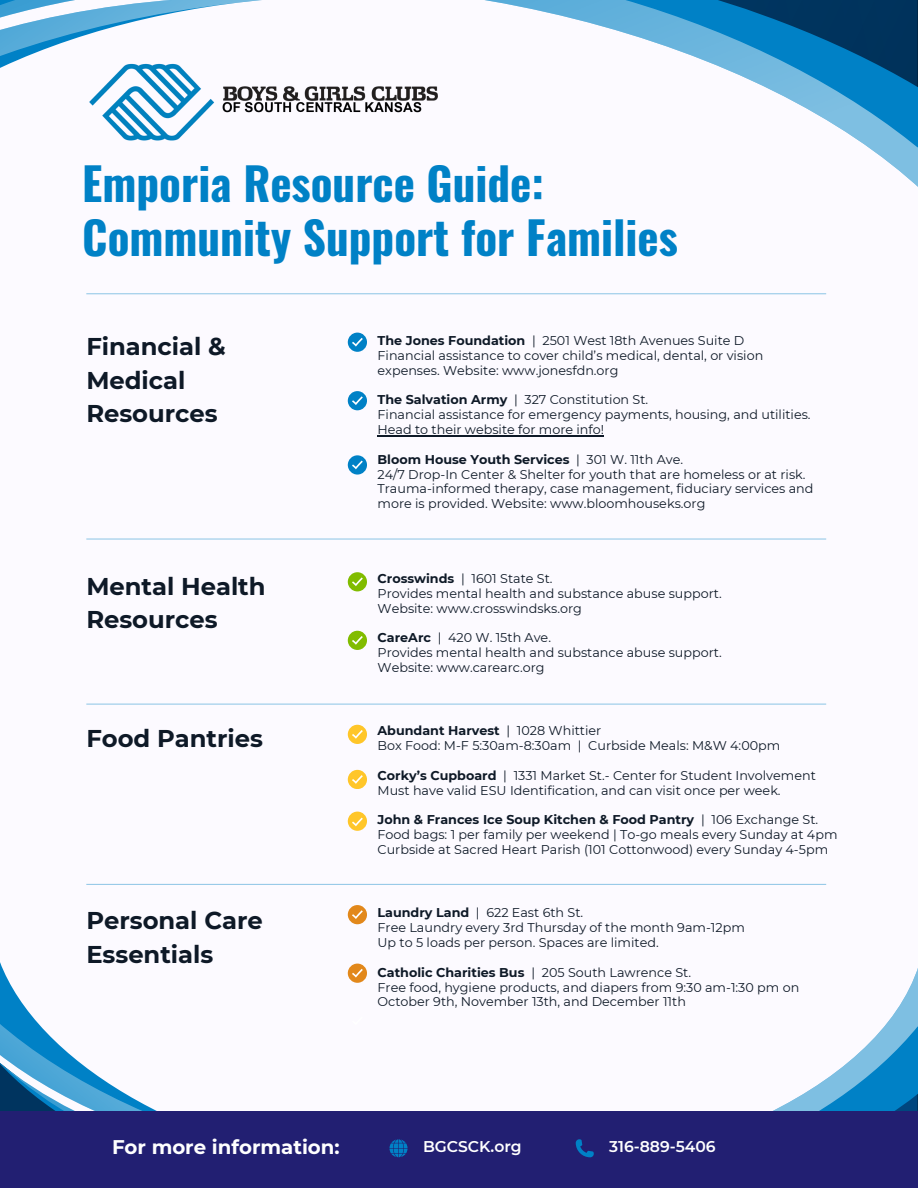
<style>
.page{position:relative;width:918px;height:1188px;background:#fcfaff}
.page>*{position:absolute;margin:0;border:0;box-sizing:border-box;transform-origin:0 0}
.t1{font:700 45.15px/54px "Oswald";color:#0081c6}
.t2{font:700 24.3px/33.8px "Montserrat";color:#0e1927}
.t3{font:700 19.8px "Montserrat";color:#fff}
.t4{font:600 15.6px "Montserrat";color:#fff}
.t5{font:12.75px/14.9px "Montserrat";color:#0e1927}
.t6{font:700 12.75px "Montserrat";color:#0e1927}
.s1{font-weight:700}
.s2{font-weight:400}
</style>
<div class="page">
<div style="left:348px;top:333px;width:19px;height:19px;background:#0081c6;border-radius:50%"></div>
<svg style="left:347px;top:966px;width:571px;height:145px"></svg>
<svg style="left:0;top:962px;width:36px;height:59px"></svg>
<svg style="left:0;top:1021px;width:157px;height:90px"></svg>
<div style="left:348px;top:905px;width:19px;height:19px;background:#e2881b;border-radius:50%"></div>
<div style="left:348px;top:572px;width:19px;height:19px;background:#81bc00;border-radius:50%"></div>
<div style="left:348px;top:725px;width:19px;height:19px;background:#ffc629;border-radius:50%"></div>
<div style="left:348px;top:391px;width:19px;height:19px;background:#0081c6;border-radius:50%"></div>
<div style="left:348px;top:964px;width:19px;height:19px;background:#e2881b;border-radius:50%"></div>
<div style="left:348px;top:631px;width:19px;height:19px;background:#81bc00;border-radius:50%"></div>
<div style="left:348px;top:770px;width:19px;height:19px;background:#ffc629;border-radius:50%"></div>
<div style="left:348px;top:812px;width:19px;height:19px;background:#ffc629;border-radius:50%"></div>
<div style="left:348px;top:455px;width:19px;height:20px;background:#0081c6;border-radius:50%"></div>
<svg style="left:352px;top:340px;width:10px;height:7px"></svg>
<svg style="left:352px;top:910px;width:11px;height:9px"></svg>
<svg style="left:352px;top:577px;width:11px;height:9px"></svg>
<svg style="left:352px;top:730px;width:11px;height:9px"></svg>
<svg style="left:352px;top:396px;width:11px;height:9px"></svg>
<svg style="left:352px;top:969px;width:11px;height:9px"></svg>
<svg style="left:352px;top:636px;width:11px;height:9px"></svg>
<svg style="left:352px;top:775px;width:11px;height:9px"></svg>
<svg style="left:352px;top:1017px;width:11px;height:8px"></svg>
<svg style="left:352px;top:818px;width:11px;height:8px"></svg>
<svg style="left:352px;top:461px;width:11px;height:8px"></svg>
<hr style="left:86px;top:538px;width:740px;height:2px;background:#0081c6">
<hr style="left:86px;top:704px;width:740px;height:1px;background:#0081c6">
<hr style="left:86px;top:884px;width:740px;height:1px;background:#0081c6">
<div style="left:0;top:1111px;width:918px;height:77px;background:#221f72"></div>
<svg style="left:575px;top:1139px;width:19px;height:19px"></svg>
<svg style="left:390px;top:1139px;width:18px;height:18px"></svg>
<svg style="left:86px;top:0;width:832px;height:340px"></svg>
<svg style="left:86px;top:0;width:206px;height:280px"></svg>
<svg style="left:0;top:0;width:289px;height:191px"></svg>
<img style="left:86px;top:61px;width:355px;height:82px">
<hr style="left:378px;top:435px;width:226px;height:1px;background:#0e1927">
<p class="t1" style="left:82px;top:155px;width:597px">Emporia Resource Guide:<br>Community Support for Families</p>
<p class="t2" style="left:86px;top:329px;width:141px">Financial &amp;<br>Medical<br>Resources</p>
<p class="t2" style="left:86px;top:569px;width:181px">Mental Health<br>Resources</p>
<p class="t2" style="left:86px;top:721px;width:178px">Food Pantries</p>
<p class="t2" style="left:86px;top:903px;width:178px">Personal Care<br>Essentials</p>
<p class="t5" style="left:378px;top:333px;width:368px"><span class="s1">The Jones Foundation</span> | 2501 West 18th Avenues Suite D</p>
<h1 class="t5" style="left:378px;top:348px;width:387px">Financial assistance to cover child’s medical, dental, or vision expenses. Website: www.jonesfdn.org</h1>
<p class="t5" style="left:378px;top:392px;width:272px"><span class="s1">The Salvation Army</span> | 327 Constitution St.</p>
<h2 class="t5" style="left:378px;top:407px;width:435px">Financial assistance for emergency payments, housing, and utilities.</h2>
<p class="t5" style="left:378px;top:422px;width:228px">Head to their website for more info!</p>
<p class="t6" style="left:378px;top:451px;width:307px">Bloom House Youth Services <span class="s2">| 301 W. 11th Ave.</span></p>
<p class="t5" style="left:378px;top:467px;width:437px">24/7 Drop-In Center &amp; Shelter for youth that are homeless or at risk.<br>Trauma-informed therapy, case management, fiduciary services and more is provided. Website: www.bloomhouseks.org</p>
<p class="t5" style="left:378px;top:571px;width:177px"><span class="s1">Crosswinds</span> | 1601 State St.</p>
<p class="t5" style="left:378px;top:586px;width:346px">Provides mental health and substance abuse support.</p>
<p class="t5" style="left:378px;top:601px;width:206px">Website: www.crosswindsks.org</p>
<p class="t5" style="left:378px;top:630px;width:175px"><span class="s1">CareArc</span> | 420 W. 15th Ave.</p>
<p class="t5" style="left:378px;top:645px;width:346px">Provides mental health and substance abuse support.</p>
<p class="t5" style="left:378px;top:660px;width:169px">Website: www.carearc.org</p>
<h2 class="t6" style="left:378px;top:723px;width:225px">Abundant Harvest <span class="s2">| 1028 Whittier</span></h2>
<p class="t5" style="left:378px;top:738px;width:404px">Box Food: M-F 5:30am-8:30am | Curbside Meals: M&amp;W 4:00pm</p>
<p class="t5" style="left:378px;top:768px;width:440px"><span class="s1">Corky’s Cupboard</span> | 1331 Market St.- Center for Student Involvement</p>
<p class="t5" style="left:378px;top:783px;width:405px">Must have valid ESU Identification, and can visit once per week.</p>
<p class="t6" style="left:378px;top:812px;width:329px">John &amp; Frances Ice Soup Kitchen &amp; Food Pantry <span class="s2">|</span></p>
<p class="t5" style="left:378px;top:812px;width:461px;text-indent:334px">106 Exchange St.<br>Food bags: 1 per family per weekend | To-go meals every Sunday at 4pm<br>Curbside at Sacred Heart Parish (101 Cottonwood) every Sunday 4-5pm</p>
<p class="t5" style="left:378px;top:905px;width:207px"><span class="s1">Laundry Land</span> | 622 East 6th St.</p>
<p class="t5" style="left:378px;top:920px;width:369px">Free Laundry every 3rd Thursday of the month 9am-12pm</p>
<p class="t5" style="left:378px;top:935px;width:283px">Up to 5 loads per person. Spaces are limited.</p>
<h2 class="t6" style="left:378px;top:964px;width:159px">Catholic Charities Bus <span class="s2">|</span></h2>
<p class="t5" style="left:378px;top:965px;width:423px;text-indent:164px">205 South Lawrence St.<br>Free food, hygiene products, and diapers from 9:30 am-1:30 pm on<br>October 9th, November 13th, and December 11th</p>
<p class="t3" style="left:112px;top:1135px;width:229px">For more information:</p>
<p class="t4" style="left:423px;top:1137px;width:100px">BGCSCK.org</p>
<p class="t4" style="left:609px;top:1137px;width:108px">316-889-5406</p>
</div>
